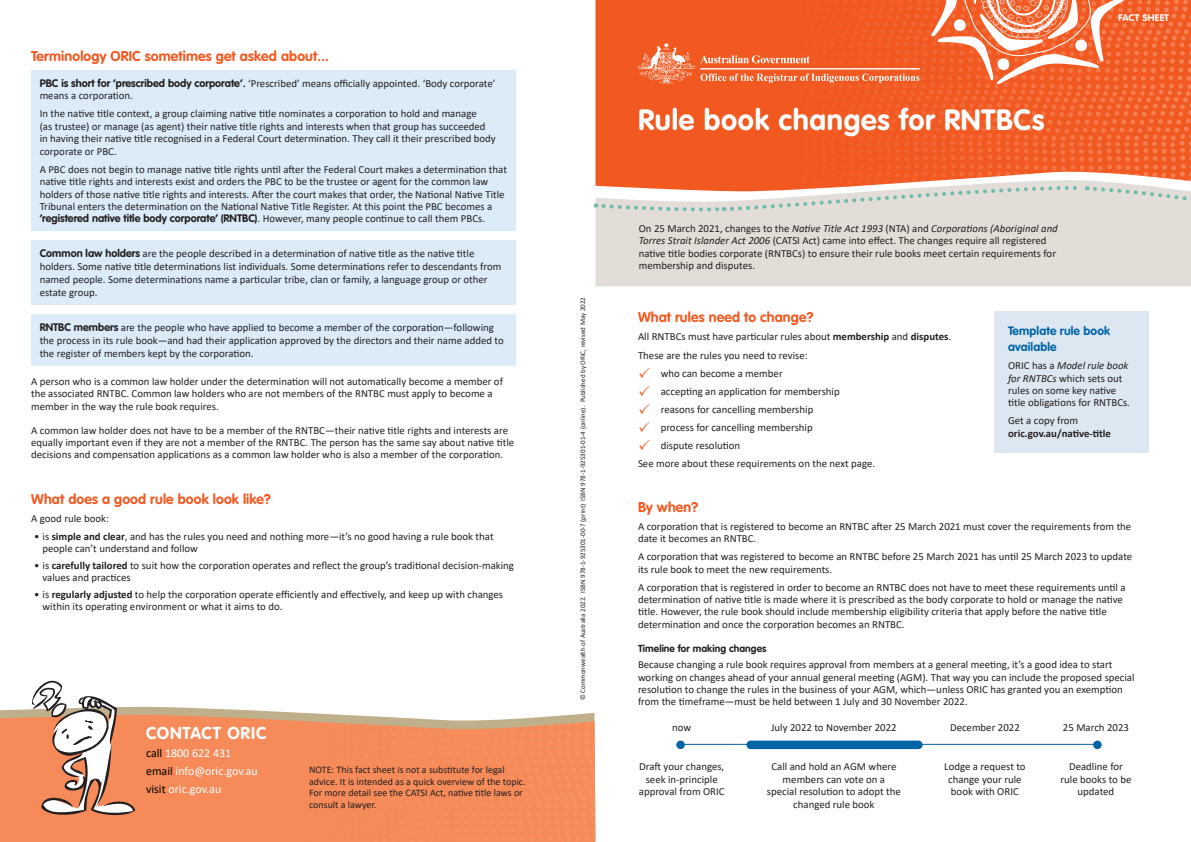
<style>
.page{position:relative;width:1191px;height:842px;background:#fff}
.page>*{position:absolute;margin:0;border:0;box-sizing:border-box;transform-origin:0 0}
.t1{font:700 29px "VAG Rounded";letter-spacing:.025em;color:#fff}
.BODY{font:700 17px "VAG Rounded";letter-spacing:.055em;color:#fff}
.t2{font:700 14px "VAG Rounded";letter-spacing:.01em;color:#f15921}
.BODY-2{font:12px "Calibri";color:#fff}
.t3{font:700 12px/16px "VAG Rounded";letter-spacing:.01em;color:#0065a4}
.BODY-3{font:10.8px/12.4px "Calibri";color:#231f20}
.BODY-4{font:700 10.8px/12.4px "Calibri";color:#231f20}
.note{font:10px/11.5px "Calibri";color:#231f20}
.t4{font:700 10px "VAG Rounded";letter-spacing:.01em;color:#231f20}
.t5{font:700 9.5px "VAG Rounded";letter-spacing:.03em;color:#fff}
.BODY-5{font:7px "Calibri";color:#231f20}
.s1{font-family:"VAG Rounded";font-weight:700}
.s2{font-weight:700}
.s3{color:#000}
.s4{font-style:italic}
.s5{font-weight:400}
</style>
<div class="page">
<svg style="left:0;top:706px;width:595px;height:8px"></svg>
<div style="left:0;top:714px;width:595px;height:128px;background:#f68a58"></div>
<img style="left:0;top:715px;width:594px;height:16px">
<div style="left:595px;top:273px;width:596px;height:13px;background:#e2ddd6"></div>
<svg style="left:595px;top:0;width:596px;height:273px;background:#ec8e69"></svg>
<div style="left:31px;top:70px;width:485px;height:161px;background:#dbebf8"></div>
<div style="left:31px;top:240px;width:485px;height:64px;background:#dbebf8"></div>
<div style="left:31px;top:314px;width:485px;height:51px;background:#dbebf8"></div>
<hr style="left:680px;top:744px;width:417px;height:1px;background:#0065a4">
<div style="left:746px;top:741px;width:176px;height:8px;background:#0065a4;border-radius:4px"></div>
<div style="left:676px;top:741px;width:9px;height:8px;background:#0065a4;border-radius:50%"></div>
<div style="left:1093px;top:741px;width:8px;height:8px;background:#0065a4;border-radius:50%"></div>
<div style="left:994px;top:312px;width:154px;height:141px;background:#dde7f2"></div>
<svg style="left:31px;top:680px;width:104px;height:138px"></svg>
<h2 class="t2" style="left:31px;top:48px;width:299px">Terminology ORIC sometimes get asked about...</h2>
<p class="BODY-3" style="left:40px;top:77px;width:457px"><span class="s1">PBC is short for ‘prescribed body corporate’.</span> ‘Prescribed’ means officially appointed. ‘Body corporate’ means a corporation.</p>
<p class="BODY-3" style="left:40px;top:107px;width:457px">In the native title context, a group claiming native title nominates a corporation to hold and manage<br>(as trustee) or manage (as agent) their native title rights and interests when that group has succeeded in having their native title recognised in a Federal Court determination. They call it their prescribed body corporate or PBC.</p>
<p class="BODY-3" style="left:40px;top:163px;width:469px">A PBC does not begin to manage native title rights until after the Federal Court makes a determination that native title rights and interests exist and orders the PBC to be the trustee or agent for the common law holders of those native title rights and interests. After the court makes that order, the National Native Title Tribunal enters the determination on the National Native Title Register. At this point the PBC becomes a <span class="s1">‘registered native title body corporate’ (RNTBC)</span>. However, many people continue to call them PBCs.</p>
<p class="BODY-3" style="left:40px;top:247px;width:463px;line-height:13px"><span class="s1">Common law holders</span> are the people described in a determination of native title as the native title holders. Some native title determinations list individuals. Some determinations refer to descendants from named people. Some determinations name a particular tribe, clan or family, a language group or other estate group.</p>
<p class="BODY-3" style="left:40px;top:320px;width:465px;line-height:13px"><span class="s1">RNTBC members</span> are the people who have applied to become a member of the corporation—following the process in its rule book—and had their application approved by the directors and their name added to the register of members kept by the corporation.</p>
<p class="BODY-3" style="left:31px;top:375px;width:473px">A person who is a common law holder under the determination will not automatically become a member of the associated RNTBC. Common law holders who are not members of the RNTBC must apply to become a member in the way the rule book requires.</p>
<p class="BODY-3" style="left:31px;top:423px;width:484px">A common law holder does not have to be a member of the RNTBC—their native title rights and interests are equally important even if they are not a member of the RNTBC. The person has the same say about native title decisions and compensation applications as a common law holder who is also a member of the corporation.</p>
<h2 class="t2" style="left:31px;top:491px;width:241px">What does a good rule book look like?</h2>
<p class="BODY-3" style="left:31px;top:512px;width:79px">A good rule book:</p>
<p class="BODY-3" style="left:43px;top:530px;width:452px;text-indent:-9px">• is <span class="s2">simple and clear</span>, and has the rules you need and nothing more—it’s no good having a rule book that people can’t understand and follow</p>
<p class="BODY-3" style="left:43px;top:559px;width:473px;text-indent:-9px">• is <span class="s2">carefully tailored</span> to suit how the corporation operates and reflect the group’s traditional decision-making values and practices</p>
<p class="BODY-3" style="left:43px;top:588px;width:462px;text-indent:-9px">• is <span class="s2">regularly adjusted</span> to help the corporation operate efficiently and effectively, and keep up with changes within its operating environment or what it aims to do.</p>
<p class="BODY" style="left:146px;top:723px;width:122px">CONTACT ORIC</p>
<p class="BODY-2" style="left:146px;top:745px;width:87px"><span class="s3">call</span> 1800 622 431</p>
<p class="BODY-2" style="left:146px;top:762px;width:113px"><span class="s3">email</span> info@oric.gov.au</p>
<p class="BODY-2" style="left:146px;top:780px;width:77px"><span class="s3">visit</span> oric.gov.au</p>
<p class="note" style="left:309px;top:764px;width:218px">NOTE: This fact sheet is not a substitute for legal advice. It is intended as a quick overview of the topic.<br>For more detail see the CATSI Act, native title laws or consult a lawyer.</p>
<p class="BODY-5" style="left:578px;top:700px;width:404px;rotate:-90deg">© Commonwealth of Australia 2022. ISBN 978-1-925301-00-7 (print) ISBN 978-1-925301-01-4 (online). Published by ORIC, revised May 2022</p>
<p class="t1" style="left:638px;top:102px;width:408px">Rule book changes for RNTBCs</p>
<p class="BODY-3" style="left:639px;top:222px;width:420px">On 25 March 2021, changes to the <span class="s4">Native Title Act 1993</span> (NTA) and <span class="s4">Corporations (Aboriginal and Torres Strait Islander Act 2006</span> (CATSI Act) came into effect. The changes require all registered native title bodies corporate (RNTBCs) to ensure their rule books meet certain requirements for membership and disputes.</p>
<h2 class="t5" style="left:1118px;top:12px;width:52px">FACT SHEET</h2>
<h2 class="t2" style="left:638px;top:309px;width:177px">What rules need to change?</h2>
<p class="BODY-3" style="left:638px;top:330px;width:315px">All RNTBCs must have particular rules about <span class="s2">membership</span> and <span class="s2">disputes</span>.</p>
<p class="BODY-3" style="left:638px;top:348px;width:171px">These are the rules you need to revise:</p>
<p class="BODY-3" style="left:660px;top:366px;width:124px">who can become a member</p>
<p class="BODY-3" style="left:660px;top:385px;width:180px">accepting an application for membership</p>
<p class="BODY-3" style="left:660px;top:403px;width:154px">reasons for cancelling membership</p>
<p class="BODY-3" style="left:660px;top:421px;width:153px">process for cancelling membership</p>
<p class="BODY-3" style="left:660px;top:439px;width:81px">dispute resolution</p>
<p class="BODY-3" style="left:638px;top:457px;width:239px">See more about these requirements on the next page.</p>
<h3 class="t3" style="left:1008px;top:323px;width:104px">Template rule book available</h3>
<p class="BODY-3" style="left:1008px;top:359px;width:123px">ORIC has a <span class="s4">Model rule book for RNTBCs</span> which sets out rules on some key native title obligations for RNTBCs.</p>
<p class="BODY-4" style="left:1008px;top:414px;width:104px"><span class="s5">Get a copy from </span>oric.gov.au/native-title</p>
<h2 class="t2" style="left:638px;top:498px;width:62px">By when?</h2>
<p class="BODY-3" style="left:638px;top:520px;width:495px">A corporation that is registered to become an RNTBC after 25 March 2021 must cover the requirements from the date it becomes an RNTBC.</p>
<p class="BODY-3" style="left:638px;top:550px;width:495px">A corporation that was registered to become an RNTBC before 25 March 2021 has until 25 March 2023 to update its rule book to meet the new requirements.</p>
<p class="BODY-3" style="left:638px;top:581px;width:489px">A corporation that is registered in order to become an RNTBC does not have to meet these requirements until a determination of native title is made where it is prescribed as the body corporate to hold or manage the native title. However, the rule book should include membership eligibility criteria that apply before the native title determination and once the corporation becomes an RNTBC.</p>
<h4 class="t4" style="left:638px;top:643px;width:130px">Timeline for making changes</h4>
<p class="BODY-3" style="left:638px;top:658px;width:498px">Because changing a rule book requires approval from members at a general meeting, it’s a good idea to start working on changes ahead of your annual general meeting (AGM). That way you can include the proposed special resolution to change the rules in the business of your AGM, which—unless ORIC has granted you an exemption from the timeframe—must be held between 1 July and 30 November 2022.</p>
<p class="BODY-3" style="left:672px;top:721px;width:21px">now</p>
<p class="BODY-3" style="left:771px;top:721px;width:127px">July 2022 to November 2022</p>
<p class="BODY-3" style="left:950px;top:721px;width:71px">December 2022</p>
<p class="BODY-3" style="left:1063px;top:721px;width:67px">25 March 2023</p>
<p class="BODY-3" style="left:639px;top:760px;width:87px;text-align:center">Draft your changes, seek in-principle approval from ORIC</p>
<p class="BODY-3" style="left:767px;top:760px;width:135px;text-align:center">Call and hold an AGM where members can vote on a special resolution to adopt the changed rule book</p>
<p class="BODY-3" style="left:944px;top:760px;width:83px;text-align:center">Lodge a request to change your rule book with ORIC</p>
<p class="BODY-3" style="left:1060px;top:760px;width:72px;text-align:center">Deadline for rule books to be updated</p>
</div>
